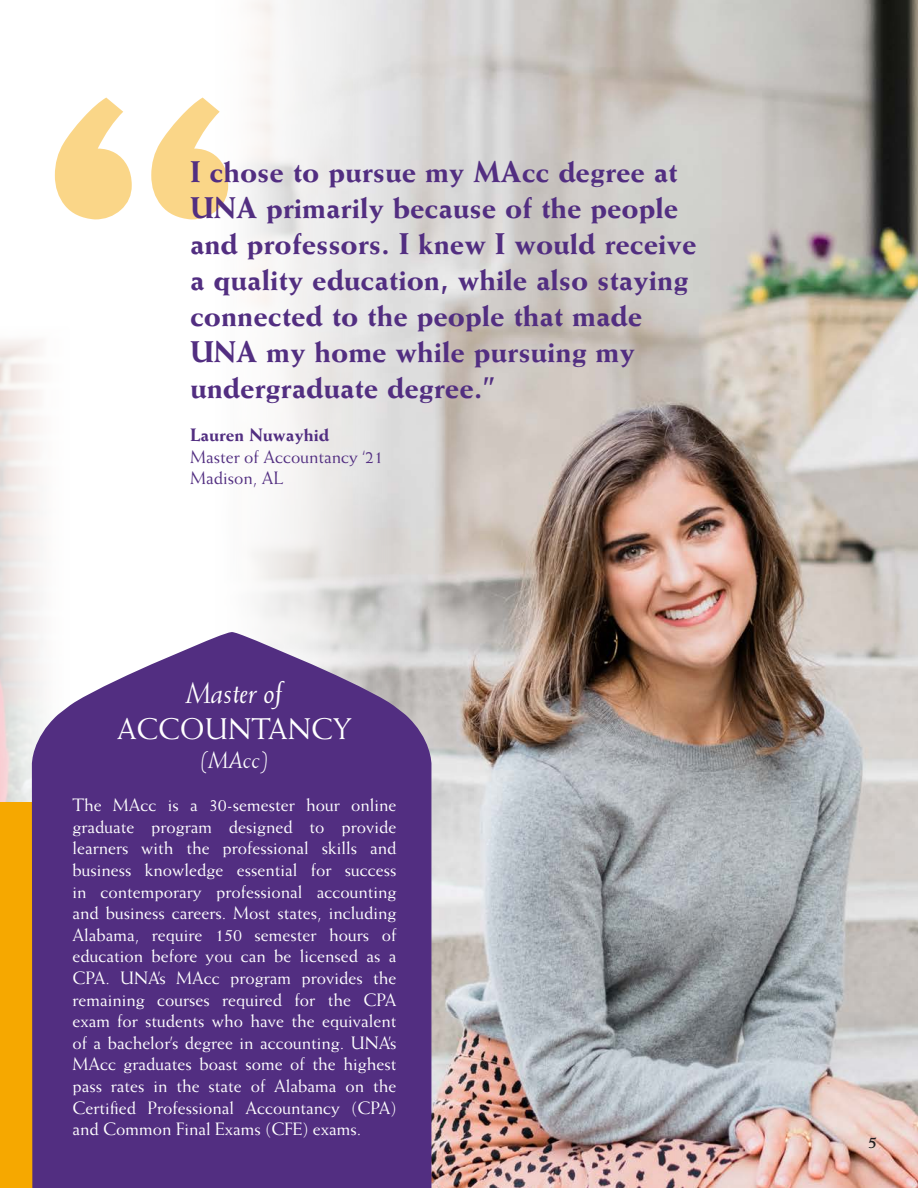
<style>
.page{position:relative;width:918px;height:1188px;background:#fff}
.page>*{position:absolute;margin:0;border:0;box-sizing:border-box;transform-origin:0 0}
.t1{font:800 30px/36px "Weiss";color:#522e81}
.t2{font:30px "Weiss";color:#fff}
.t3{font:italic 30px "Weiss";color:#fff}
.t4{font:italic 24px "Weiss";color:#fff}
.t5{font:18px/21.6px "Weiss";color:#fff;text-align:justify}
.t6{font:18px "Weiss";color:#522e81}
.t7{font:800 18px "Weiss";color:#522e81}
.t8{font:700 18px "Weiss";color:#231f20}
</style>
<div class="page">
<img style="left:228px;top:0;width:690px;height:1188px">
<div style="left:0;top:802px;width:47px;height:386px;background:#f6a800"></div>
<svg style="left:55px;top:98px;width:173px;height:121px"></svg>
<svg style="left:32px;top:632px;width:400px;height:556px;background:#5e3d89"></svg>
<p class="t1" style="left:190px;top:153px;width:508px">I chose to pursue my MAcc degree at UNA primarily because of the people and professors. I knew I would receive a quality education, while also staying connected to the people that made UNA my home while pursuing my undergraduate degree.”</p>
<p class="t7" style="left:190px;top:424px;width:140px">Lauren Nuwayhid</p>
<p class="t6" style="left:190px;top:446px;width:195px">Master of Accountancy ‘21</p>
<p class="t6" style="left:190px;top:468px;width:95px">Madison, AL</p>
<p class="t3" style="left:186px;top:675px;width:98px">Master of</p>
<p class="t2" style="left:117px;top:712px;width:236px">ACCOUNTANCY</p>
<p class="t4" style="left:201px;top:746px;width:69px">(MAcc)</p>
<p class="t5" style="left:72px;top:794px;width:326px">The MAcc is a 30-semester hour online graduate program designed to provide learners with the professional skills and business knowledge essential for success in contemporary professional accounting and business careers. Most states, including Alabama, require 150 semester hours of education before you can be licensed as a CPA. UNA’s MAcc program provides the remaining courses required for the CPA exam for students who have the equivalent of a bachelor’s degree in accounting. UNA’s MAcc graduates boast some of the highest pass rates in the state of Alabama on the Certified Professional Accountancy (CPA) and Common Final Exams (CFE) exams.</p>
<p class="t8" style="left:867px;top:1131px;width:12px">5</p>
</div>
